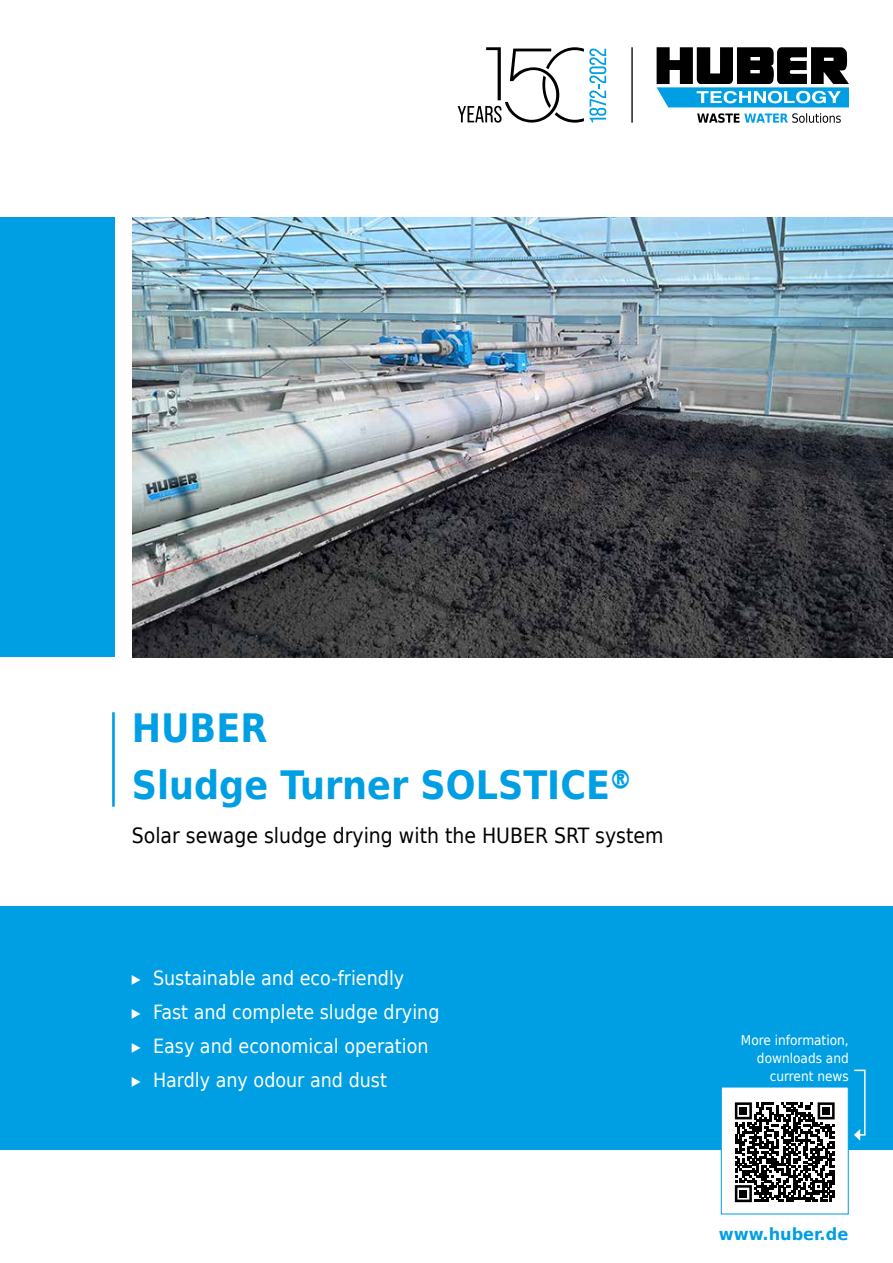
<style>
.page{position:relative;width:893px;height:1263px;background:#fff}
.page>*{position:absolute;margin:0;border:0;box-sizing:border-box;transform-origin:0 0}
.t1{font:700 39px/57px "Huber Tec";color:#009fe3}
.t2{font:21px "Huber Tec";color:#000}
.t3{font:19.5px/34px "Huber Tec";color:#fff}
.t4{font:700 16.65px "Huber Tec";color:#009fe3;scale:1.08 1}
.t5{font:13.5px/18px "Huber Tec";color:#fff;text-align:right}
</style>
<div class="page">
<div style="left:0;top:218px;width:115px;height:439px;background:#009fe3"></div>
<div style="left:0;top:906px;width:893px;height:244px;background:#009fe3"></div>
<div style="left:721px;top:1086px;width:128px;height:128px;background:#fff;border:1px solid #009fe3"></div>
<svg style="left:854px;top:1069px;width:12px;height:72px"></svg>
<svg style="left:735px;top:1102px;width:100px;height:100px"></svg>
<div style="left:740px;top:1107px;width:7px;height:7px;background:#000"></div>
<div style="left:822px;top:1107px;width:8px;height:7px;background:#000"></div>
<div style="left:740px;top:1190px;width:7px;height:7px;background:#000"></div>
<img style="left:132px;top:218px;width:761px;height:439px">
<hr style="left:112px;top:712px;width:3px;height:95px;background:#009fe3">
<svg style="left:657px;top:47px;width:192px;height:60px"></svg>
<svg style="left:697px;top:113px;width:144px;height:10px"></svg>
<hr style="left:631px;top:47px;width:2px;height:76px;background:#000">
<svg style="left:458px;top:47px;width:148px;height:76px"></svg>
<h1 class="t1" style="left:132px;top:698px;width:501px">HUBER<br>Sludge Turner SOLSTICE®</h1>
<p class="t2" style="left:132px;top:818px;width:533px">Solar sewage sludge drying with the HUBER SRT system</p>
<p class="t3" style="left:132px;top:960px;width:309px">▸ Sustainable and eco-friendly<br>▸ Fast and complete sludge drying ▸ Easy and economical operation ▸ Hardly any odour and dust</p>
<p class="t5" style="left:741px;top:1030px;width:109px">More information, downloads and current news</p>
<p class="t4" style="left:719px;top:1220px;width:121px">www.huber.de</p>
</div>
